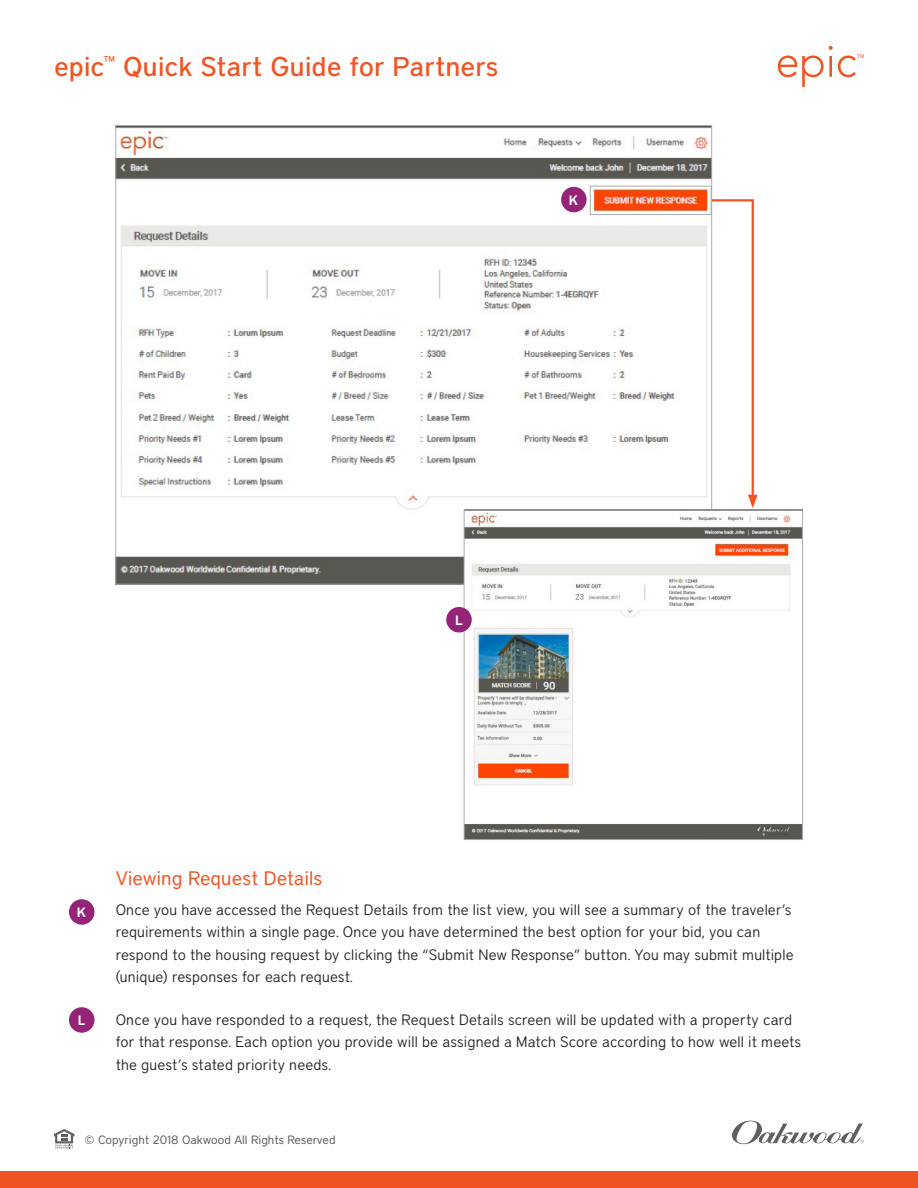
<style>
.page{position:relative;width:918px;height:1188px;background:#fff}
.page>*{position:absolute;margin:0;border:0;box-sizing:border-box;transform-origin:0 0}
.t1{font:500 27px "District";letter-spacing:-.005em;color:#f15424}
.t2{font:19.5px "District";letter-spacing:-.005em;color:#f15424}
.Body{font:300 15px/22.5px "District";letter-spacing:.005em;color:#231f20}
.Body-2{font:600 13.5px "District";color:#fff}
.t3{font:12px "District";color:#5f5f62}
.t4{font:4.95px "Arial";color:#f15424}
</style>
<div class="page">
<svg style="left:54px;top:1129px;width:20px;height:20px"></svg>
<div style="left:0;top:1171px;width:918px;height:17px;background:#f15424"></div>
<svg style="left:778px;top:56px;width:46px;height:31px"></svg>
<svg style="left:829px;top:46px;width:4px;height:4px"></svg>
<hr style="left:829px;top:56px;width:3px;height:21px;background:#f15424">
<svg style="left:838px;top:56px;width:18px;height:21px"></svg>
<svg style="left:732px;top:1120px;width:132px;height:25px"></svg>
<img style="left:118px;top:127px;width:592px;height:455px">
<img style="left:466px;top:512px;width:335px;height:326px">
<div style="left:464px;top:510px;width:339px;height:330px;border:1px solid #abacb0"></div>
<div style="left:69px;top:899px;width:25px;height:26px;background:#952479;border-radius:50%"></div>
<div style="left:561px;top:187px;width:26px;height:25px;background:#952479;border-radius:50%"></div>
<div style="left:69px;top:1007px;width:25px;height:26px;background:#952479;border-radius:50%"></div>
<div style="left:446px;top:607px;width:26px;height:26px;background:#952479;border-radius:50%"></div>
<svg style="left:711px;top:198px;width:47px;height:310px"></svg>
<div style="left:590px;top:186px;width:122px;height:29px;border:1px solid #abacb0"></div>
<h1 class="t1" style="left:54px;top:50px;width:446px">epic<sup>™</sup> Quick Start Guide for Partners</h1>
<p class="Body-2" style="left:569px;top:192px;width:11px">K</p>
<p class="t4" style="left:857px;top:53px;width:9px">TM</p>
<p class="Body-2" style="left:455px;top:612px;width:9px">L</p>
<p class="Body-2" style="left:77px;top:904px;width:11px">K</p>
<p class="Body-2" style="left:78px;top:1012px;width:9px">L</p>
<h2 class="t2" style="left:116px;top:867px;width:208px">Viewing Request Details</h2>
<p class="Body" style="left:116px;top:898px;width:679px">Once you have accessed the Request Details from the list view, you will see a summary of the traveler’s requirements within a single page. Once you have determined the best option for your bid, you can respond to the housing request by clicking the “Submit New Response” button. You may submit multiple (unique) responses for each request.</p>
<p class="Body" style="left:116px;top:1008px;width:687px">Once you have responded to a request, the Request Details screen will be updated with a property card for that response. Each option you provide will be assigned a Match Score according to how well it meets the guest’s stated priority needs.</p>
<p class="t3" style="left:85px;top:1132px;width:253px">© Copyright 2018 Oakwood All Rights Reserved</p>
</div>
